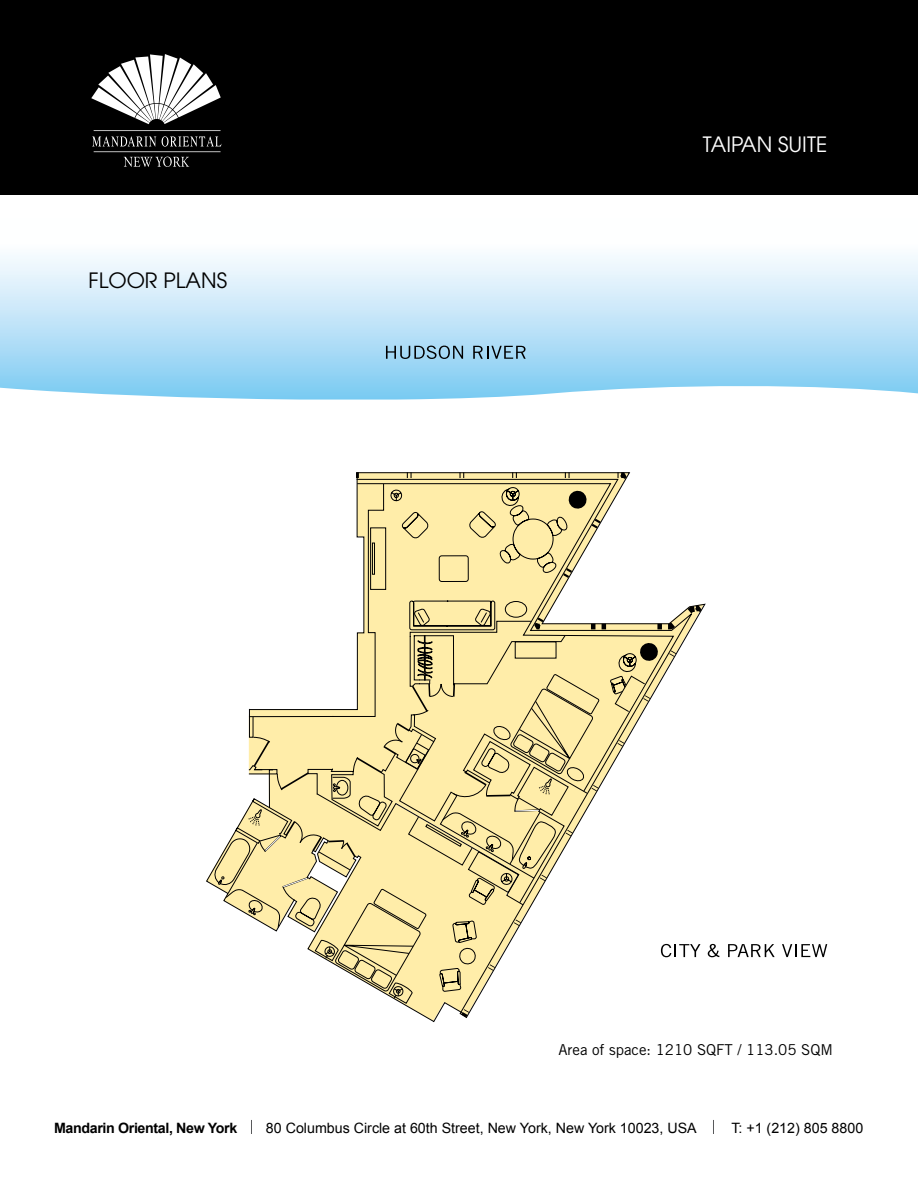
<style>
.page{position:relative;width:918px;height:1188px;background:#fff}
.page>*{position:absolute;margin:0;border:0;box-sizing:border-box;transform-origin:0 0}
.t1{font:21px "Avant Garde";color:#fff}
.t2{font:21px "Avant Garde";color:#000}
.t3{font:15px "Trade Gothic";color:#000}
.t4{font:14.25px "Arial";color:#000}
.t5{font:700 14.25px "Arial";letter-spacing:-.025em;color:#000}
</style>
<div class="page">
<svg style="left:0;top:255px;width:918px;height:145px;background:#c0e4f8"></svg>
<div style="left:0;top:0;width:918px;height:195px;background:#000"></div>
<svg style="left:92px;top:136px;width:64px;height:11px"></svg>
<svg style="left:162px;top:136px;width:59px;height:11px"></svg>
<hr style="left:94px;top:151px;width:127px;height:1px;background:#fff">
<hr style="left:94px;top:130px;width:127px;height:1px;background:#fff">
<svg style="left:91px;top:54px;width:130px;height:70px"></svg>
<svg style="left:124px;top:157px;width:65px;height:10px"></svg>
<svg style="left:386px;top:346px;width:77px;height:13px"></svg>
<svg style="left:473px;top:346px;width:53px;height:13px"></svg>
<svg style="left:213px;top:472px;width:487px;height:532px"></svg>
<svg style="left:708px;top:944px;width:11px;height:13px"></svg>
<svg style="left:728px;top:944px;width:47px;height:13px"></svg>
<svg style="left:782px;top:944px;width:45px;height:13px"></svg>
<svg style="left:251px;top:1120px;width:1px;height:14px"></svg>
<svg style="left:713px;top:1120px;width:1px;height:14px"></svg>
<h1 class="t2" style="left:89px;top:268px;width:140px">FLOOR PLANS</h1>
<h1 class="t1" style="left:703px;top:132px;width:126px">TAIPAN SUITE</h1>
<p class="t3" style="left:558px;top:1041px;width:276px">Area of space: 1210 SQFT / 113.05 SQM</p>
<p class="t5" style="left:54px;top:1118px;width:185px">Mandarin Oriental, New York</p>
<p class="t4" style="left:266px;top:1118px;width:432px">80 Columbus Circle at 60th Street, New York, New York 10023, USA</p>
<p class="t4" style="left:731px;top:1118px;width:133px">T: +1 (212) 805 8800</p>
</div>
